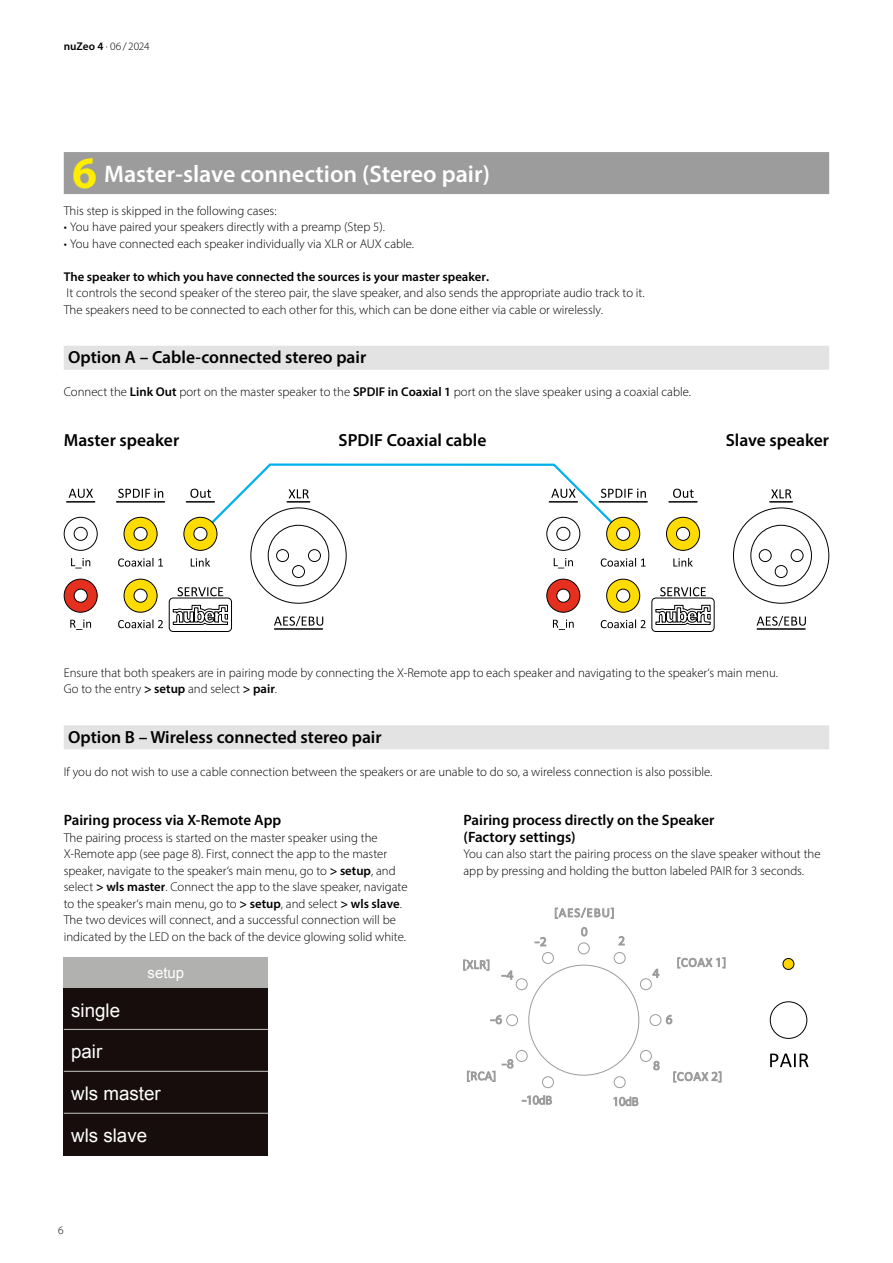
<style>
.page{position:relative;width:893px;height:1263px;background:#fff}
.page>*{position:absolute;margin:0;border:0;box-sizing:border-box;transform-origin:0 0}
.t1{font:600 24px "Myriad Pro";color:#fff}
.t2{font:18.75px "Arial";color:#fff}
.t3{font:600 17.55px "Myriad Pro";color:#000}
.t4{font:600 15px/16.5px "Myriad Pro";color:#000}
.t5{font:15px "Arial";color:#fff}
.t6{font:300 12.75px/16.5px "Myriad Pro";color:#000}
.t7{font:600 12.75px "Myriad Pro";color:#000}
.t8{font:300 11.25px "Myriad Pro";letter-spacing:-.01em;color:#000}
.s1{font-weight:600}
.s2{font-weight:700;font-size:45px;color:#ffed00}
</style>
<div class="page">
<div style="left:64px;top:152px;width:765px;height:42px;background:#9c9c9d"></div>
<div style="left:64px;top:346px;width:765px;height:24px;background:#e3e3e3"></div>
<div style="left:64px;top:725px;width:765px;height:24px;background:#e3e3e3"></div>
<div style="left:64px;top:579px;width:33px;height:33px;background:#e6301f;border-radius:50%"></div>
<div style="left:64px;top:579px;width:34px;height:34px;border:1px solid #000;border-radius:50%"></div>
<div style="left:64px;top:517px;width:34px;height:34px;border:1px solid #000;border-radius:50%"></div>
<div style="left:74px;top:589px;width:13px;height:13px;background:#fff;border-radius:50%"></div>
<div style="left:74px;top:589px;width:14px;height:14px;border:1px solid #000;border-radius:50%"></div>
<div style="left:74px;top:527px;width:14px;height:14px;border:1px solid #000;border-radius:50%"></div>
<svg style="left:71px;top:558px;width:19px;height:10px"></svg>
<hr style="left:67px;top:501px;width:28px;height:2px;background:#000">
<hr style="left:117px;top:501px;width:47px;height:2px;background:#000">
<svg style="left:69px;top:489px;width:24px;height:9px"></svg>
<svg style="left:70px;top:619px;width:21px;height:11px"></svg>
<svg style="left:771px;top:489px;width:20px;height:9px"></svg>
<hr style="left:770px;top:501px;width:22px;height:2px;background:#000">
<svg style="left:757px;top:616px;width:49px;height:10px"></svg>
<hr style="left:757px;top:628px;width:48px;height:2px;background:#000">
<svg style="left:118px;top:463px;width:597px;height:169px"></svg>
<svg style="left:750px;top:524px;width:62px;height:63px"></svg>
<div style="left:770px;top:1001px;width:37px;height:38px;border:1px solid #000;border-radius:50%"></div>
<svg style="left:770px;top:1053px;width:38px;height:14px"></svg>
<svg style="left:555px;top:908px;width:59px;height:10px"></svg>
<svg style="left:522px;top:1095px;width:30px;height:10px"></svg>
<svg style="left:614px;top:1097px;width:24px;height:9px"></svg>
<svg style="left:463px;top:927px;width:262px;height:161px"></svg>
<div style="left:783px;top:958px;width:11px;height:11px;background:#ffd400;border-radius:50%"></div>
<div style="left:783px;top:958px;width:11px;height:12px;border:1px solid #000;border-radius:50%"></div>
<div style="left:64px;top:957px;width:204px;height:31px;background:#b1b2b0"></div>
<div style="left:64px;top:988px;width:204px;height:167px;background:#160d0c"></div>
<hr style="left:64px;top:1029px;width:204px;height:1px;background:#b1b2b0">
<hr style="left:64px;top:1071px;width:204px;height:1px;background:#b1b2b0">
<hr style="left:64px;top:1113px;width:204px;height:1px;background:#b1b2b0">
<p class="t8" style="left:64px;top:39px;width:87px"><span class="s1">nuZeo 4</span> · 06 / 2024</p>
<h1 class="t1" style="left:72px;top:158px;width:419px"><span class="s2">6</span> Master-slave connection (Stereo pair)</h1>
<p class="t6" style="left:64px;top:202px;width:214px">This step is skipped in the following cases:</p>
<p class="t6" style="left:64px;top:219px;width:323px">• You have paired your speakers directly with a preamp (Step 5).</p>
<p class="t6" style="left:64px;top:235px;width:352px">• You have connected each speaker individually via XLR or AUX cable.</p>
<p class="t7" style="left:64px;top:268px;width:427px">The speaker to which you have connected the sources is your master speaker.</p>
<p class="t6" style="left:64px;top:285px;width:582px">It controls the second speaker of the stereo pair, the slave speaker, and also sends the appropriate audio track to it.<br>The speakers need to be connected to each other for this, which can be done either via cable or wirelessly.</p>
<h3 class="t3" style="left:68px;top:346px;width:300px">Option A – Cable-connected stereo pair</h3>
<p class="t6" style="left:64px;top:384px;width:629px">Connect the <span class="s1">Link Out</span> port on the master speaker to the <span class="s1">SPDIF in Coaxial 1</span> port on the slave speaker using a coaxial cable.</p>
<h3 class="t3" style="left:64px;top:429px;width:117px">Master speaker</h3>
<h3 class="t3" style="left:339px;top:429px;width:149px">SPDIF Coaxial cable</h3>
<h3 class="t3" style="left:726px;top:429px;width:105px">Slave speaker</h3>
<p class="t6" style="left:64px;top:664px;width:716px">Ensure that both speakers are in pairing mode by connecting the X-Remote app to each speaker and navigating to the speaker‘s main menu.<br>Go to the entry <span class="s1">&gt; setup</span> and select <span class="s1">&gt; pair</span>.</p>
<h3 class="t3" style="left:68px;top:726px;width:315px">Option B – Wireless connected stereo pair</h3>
<p class="t6" style="left:64px;top:763px;width:650px">If you do not wish to use a cable connection between the speakers or are unable to do so, a wireless connection is also possible.</p>
<p class="t4" style="left:64px;top:812px;width:219px">Pairing process via X-Remote App</p>
<p class="t6" style="left:64px;top:829px;width:345px">The pairing process is started on the master speaker using the X-Remote app (see page 8). First, connect the app to the master speaker, navigate to the speaker‘s main menu, go to <span class="s1">&gt; setup</span>, and select <span class="s1">&gt; wls master</span>. Connect the app to the slave speaker, navigate to the speaker‘s main menu, go to <span class="s1">&gt; setup</span>, and select <span class="s1">&gt; wls slave</span>.<br>The two devices will connect, and a successful connection will be indicated by the LED on the back of the device glowing solid white.</p>
<h2 class="t2" style="left:71px;top:998px;width:50px">single</h2>
<h2 class="t2" style="left:71px;top:1039px;width:33px">pair</h2>
<p class="t5" style="left:148px;top:963px;width:38px">setup</p>
<h2 class="t2" style="left:71px;top:1081px;width:91px">wls master</h2>
<h2 class="t2" style="left:71px;top:1123px;width:78px">wls slave</h2>
<p class="t8" style="left:58px;top:1223px;width:7px">6</p>
<p class="t4" style="left:463px;top:812px;width:252px">Pairing process directly on the Speaker (Factory settings)</p>
<p class="t6" style="left:463px;top:846px;width:359px">You can also start the pairing process on the slave speaker without the app by pressing and holding the button labeled PAIR for 3 seconds.</p>
</div>
